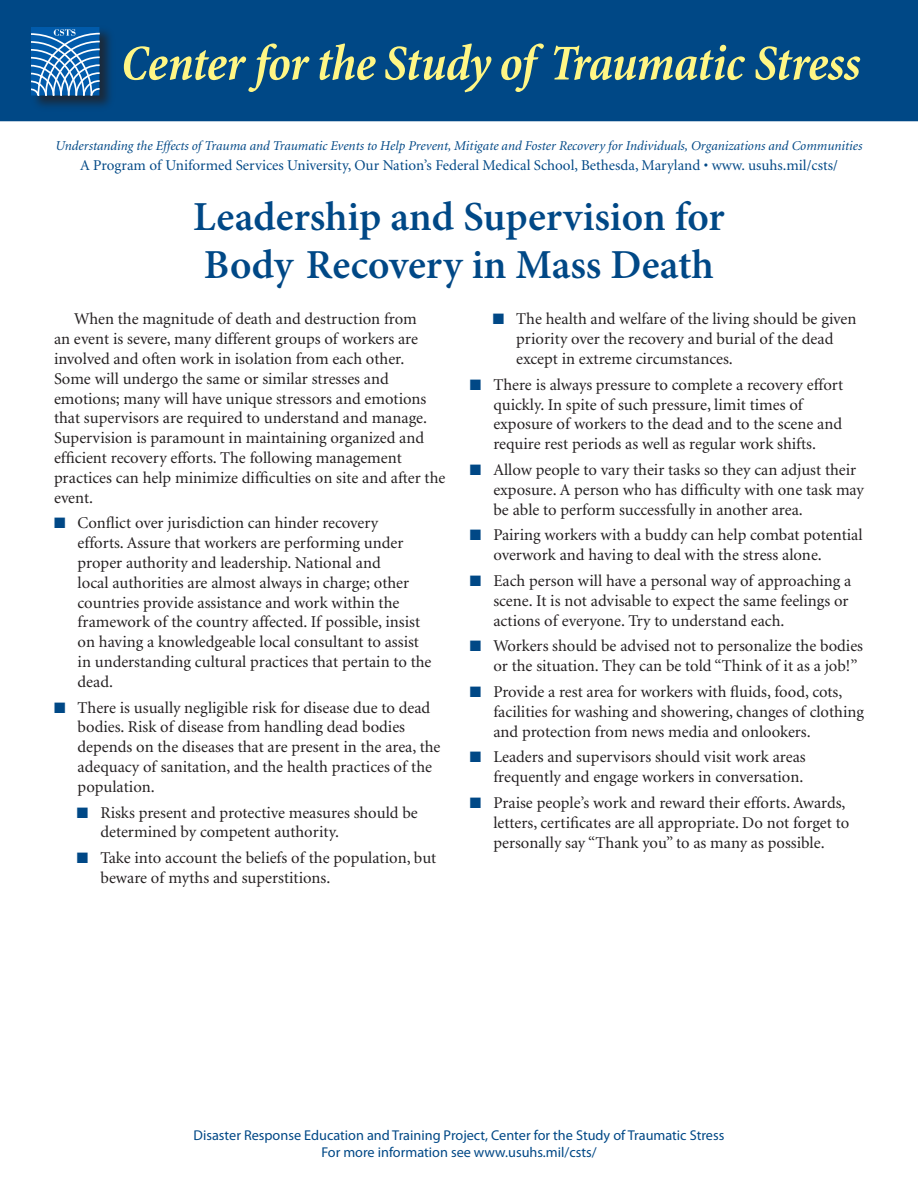
<style>
.page{position:relative;width:918px;height:1188px;background:#fff}
.page>*{position:absolute;margin:0;border:0;box-sizing:border-box;transform-origin:0 0}
.t1{font:italic 700 condensed 51px "Minion";letter-spacing:-.02em;color:#fff685}
.t2{font:600 41.25px/48px "Minion Pro";color:#004886}
.t3{font:16.5px/19.8px "Minion";color:#231f20}
.t4{font:15px "Minion";color:#004886}
.t5{font:14.25px/17.1px "Myriad Pro";color:#004886;text-align:center}
.t6{font:italic 13.5px "Minion";color:#004886}
.s1{color:#004886}
</style>
<div class="page">
<div style="left:0;top:0;width:918px;height:121px;background:#004886"></div>
<div style="left:29px;top:25px;width:88px;height:88px;background:#231f20;opacity:.75"></div>
<div style="left:31px;top:27px;width:68px;height:68px;border:1px solid #015bab"></div>
<svg style="left:31px;top:29px;width:68px;height:66px"></svg>
<h1 class="t1" style="left:121px;top:36px;width:741px">Center for the Study of Traumatic Stress</h1>
<p class="t6" style="left:56px;top:139px;width:808px">Understanding the Effects of Trauma and Traumatic Events to Help Prevent, Mitigate and Foster Recovery for Individuals, Organizations and Communities</p>
<p class="t4" style="left:80px;top:158px;width:759px">A Program of Uniformed Services University, Our Nation’s Federal Medical School, Bethesda, Maryland • www. usuhs.mil/csts/</p>
<h2 class="t2" style="left:193px;top:195px;width:533px">Leadership and Supervision for<br>Body Recovery in Mass Death</h2>
<p class="t3" style="left:54px;top:310px;width:393px;text-indent:20px">When the magnitude of death and destruction from<br>an event is severe, many different groups of workers are involved and often work in isolation from each other.<br>Some will undergo the same or similar stresses and emotions; many will have unique stressors and emotions that supervisors are required to understand and manage.<br>Supervision is paramount in maintaining organized and efficient recovery efforts. The following management practices can help minimize difficulties on site and after the event.</p>
<p class="t3" style="left:78px;top:514px;width:355px;text-indent:-24px"><span class="s1">■</span> Conflict over jurisdiction can hinder recovery<br>efforts. Assure that workers are performing under proper authority and leadership. National and<br>local authorities are almost always in charge; other countries provide assistance and work within the framework of the country affected. If possible, insist on having a knowledgeable local consultant to assist in understanding cultural practices that pertain to the dead.</p>
<p class="t3" style="left:78px;top:698px;width:364px;text-indent:-24px"><span class="s1">■</span> There is usually negligible risk for disease due to dead bodies. Risk of disease from handling dead bodies depends on the diseases that are present in the area, the adequacy of sanitation, and the health practices of the population.</p>
<p class="t3" style="left:100px;top:803px;width:319px;text-indent:-24px"><span class="s1">■</span> Risks present and protective measures should be determined by competent authority.</p>
<p class="t3" style="left:100px;top:849px;width:337px;text-indent:-24px"><span class="s1">■</span> Take into account the beliefs of the population, but beware of myths and superstitions.</p>
<p class="t3" style="left:516px;top:310px;width:342px;text-indent:-24px"><span class="s1">■</span> The health and welfare of the living should be given priority over the recovery and burial of the dead except in extreme circumstances.</p>
<p class="t3" style="left:493px;top:375px;width:351px;text-indent:-24px"><span class="s1">■</span> There is always pressure to complete a recovery effort quickly. In spite of such pressure, limit times of exposure of workers to the dead and to the scene and require rest periods as well as regular work shifts.</p>
<p class="t3" style="left:493px;top:460px;width:372px;text-indent:-24px"><span class="s1">■</span> Allow people to vary their tasks so they can adjust their exposure. A person who has difficulty with one task may be able to perform successfully in another area.</p>
<p class="t3" style="left:493px;top:526px;width:371px;text-indent:-24px"><span class="s1">■</span> Pairing workers with a buddy can help combat potential overwork and having to deal with the stress alone.</p>
<p class="t3" style="left:493px;top:571px;width:360px;text-indent:-24px"><span class="s1">■</span> Each person will have a personal way of approaching a scene. It is not advisable to expect the same feelings or actions of everyone. Try to understand each.</p>
<p class="t3" style="left:493px;top:637px;width:371px;text-indent:-24px"><span class="s1">■</span> Workers should be advised not to personalize the bodies or the situation. They can be told “Think of it as a job!”</p>
<p class="t3" style="left:493px;top:682px;width:372px;text-indent:-24px"><span class="s1">■</span> Provide a rest area for workers with fluids, food, cots, facilities for washing and showering, changes of clothing and protection from news media and onlookers.</p>
<p class="t3" style="left:470px;top:748px;width:337px;text-align:right"><span class="s1">■</span> Leaders and supervisors should visit work areas frequently and engage workers in conversation.</p>
<p class="t3" style="left:493px;top:793px;width:357px;text-indent:-24px"><span class="s1">■</span> Praise people’s work and reward their efforts. Awards, letters, certificates are all appropriate. Do not forget to personally say “Thank you” to as many as possible.</p>
<p class="t5" style="left:194px;top:1127px;width:532px">Disaster Response Education and Training Project, Center for the Study of Traumatic Stress<br>For more information see www.usuhs.mil/csts/</p>
</div>
